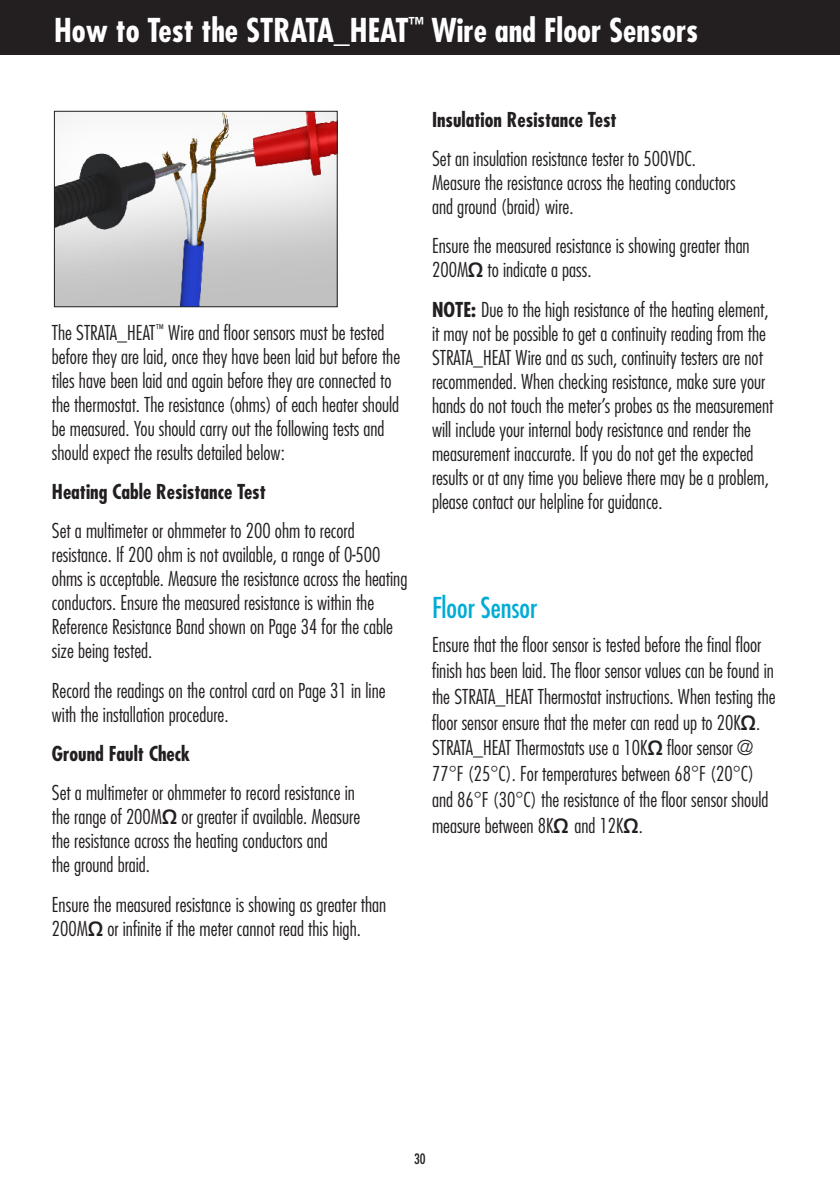
<style>
.page{position:relative;width:840px;height:1191px;background:#fff}
.page>*{position:absolute;margin:0;border:0;box-sizing:border-box;transform-origin:0 0}
.t1{font:700 condensed 32px "Futura";color:#fff}
.t2{font:condensed 28px "Futura";color:#00acd5}
.t3{font:300 condensed 20px/24px "Futura";color:#231f20}
.t4{font:700 condensed 20px "Futura";color:#231f20}
.t5{font:condensed 14px "Futura";color:#231f20}
.s1{font-family:"Helvetica Neue";font-weight:500;font-stretch:normal}
.s2{font-weight:700}
</style>
<div class="page">
<div style="left:0;top:0;width:839px;height:54px;background:#231f20"></div>
<img style="left:56px;top:113px;width:279px;height:192px">
<div style="left:54px;top:111px;width:283px;height:196px;border:1px solid #231f20"></div>
<p class="t1" style="left:54px;top:10px;width:645px">How to Test the STRATA_HEAT<sup>™</sup> Wire and Floor Sensors</p>
<p class="t3" style="left:52px;top:320px;width:349px">The STRATA_HEAT<sup>™</sup> Wire and floor sensors must be tested before they are laid, once they have been laid but before the tiles have been laid and again before they are connected to the thermostat. The resistance (ohms) of each heater should be measured. You should carry out the following tests and should expect the results detailed below:</p>
<p class="t4" style="left:52px;top:479px;width:215px">Heating Cable Resistance Test</p>
<p class="t3" style="left:52px;top:519px;width:357px">Set a multimeter or ohmmeter to 200 ohm to record resistance. If 200 ohm is not available, a range of 0-500 ohms is acceptable. Measure the resistance across the heating conductors. Ensure the measured resistance is within the Reference Resistance Band shown on Page 34 for the cable size being tested.</p>
<p class="t3" style="left:52px;top:678px;width:335px">Record the readings on the control card on Page 31 in line with the installation procedure.</p>
<p class="t4" style="left:52px;top:741px;width:139px">Ground Fault Check</p>
<p class="t3" style="left:52px;top:781px;width:309px">Set a multimeter or ohmmeter to record resistance in the range of 200M<span class="s1">Ω</span> or greater if available. Measure the resistance across the heating conductors and<br>the ground braid.</p>
<p class="t3" style="left:52px;top:892px;width:336px">Ensure the measured resistance is showing as greater than<br>200M<span class="s1">Ω</span> or infinite if the meter cannot read this high.</p>
<p class="t4" style="left:432px;top:107px;width:186px">Insulation Resistance Test</p>
<p class="t3" style="left:432px;top:147px;width:305px">Set an insulation resistance tester to 500VDC.<br>Measure the resistance across the heating conductors and ground (braid) wire.</p>
<p class="t3" style="left:432px;top:234px;width:319px">Ensure the measured resistance is showing greater than<br>200M<span class="s1">Ω</span> to indicate a pass.</p>
<p class="t3" style="left:432px;top:297px;width:343px"><span class="s2">NOTE:</span> Due to the high resistance of the heating element, it may not be possible to get a continuity reading from the STRATA_HEAT Wire and as such, continuity testers are not recommended. When checking resistance, make sure your hands do not touch the meter’s probes as the measurement will include your internal body resistance and render the measurement inaccurate. If you do not get the expected results or at any time you believe there may be a problem, please contact our helpline for guidance.</p>
<p class="t2" style="left:432px;top:591px;width:107px">Floor Sensor</p>
<p class="t3" style="left:432px;top:631px;width:345px;line-height:26px">Ensure that the floor sensor is tested before the final floor finish has been laid. The floor sensor values can be found in the STRATA_HEAT Thermostat instructions. When testing the floor sensor ensure that the meter can read up to 20K<span class="s1">Ω</span>.<br>STRATA_HEAT Thermostats use a 10K<span class="s1">Ω</span> floor sensor @ 77°F (25°C). For temperatures between 68°F (20°C) and 86°F (30°C) the resistance of the floor sensor should measure between 8K<span class="s1">Ω</span> and 12K<span class="s1">Ω</span>.</p>
<p class="t5" style="left:414px;top:1150px;width:13px">30</p>
</div>
